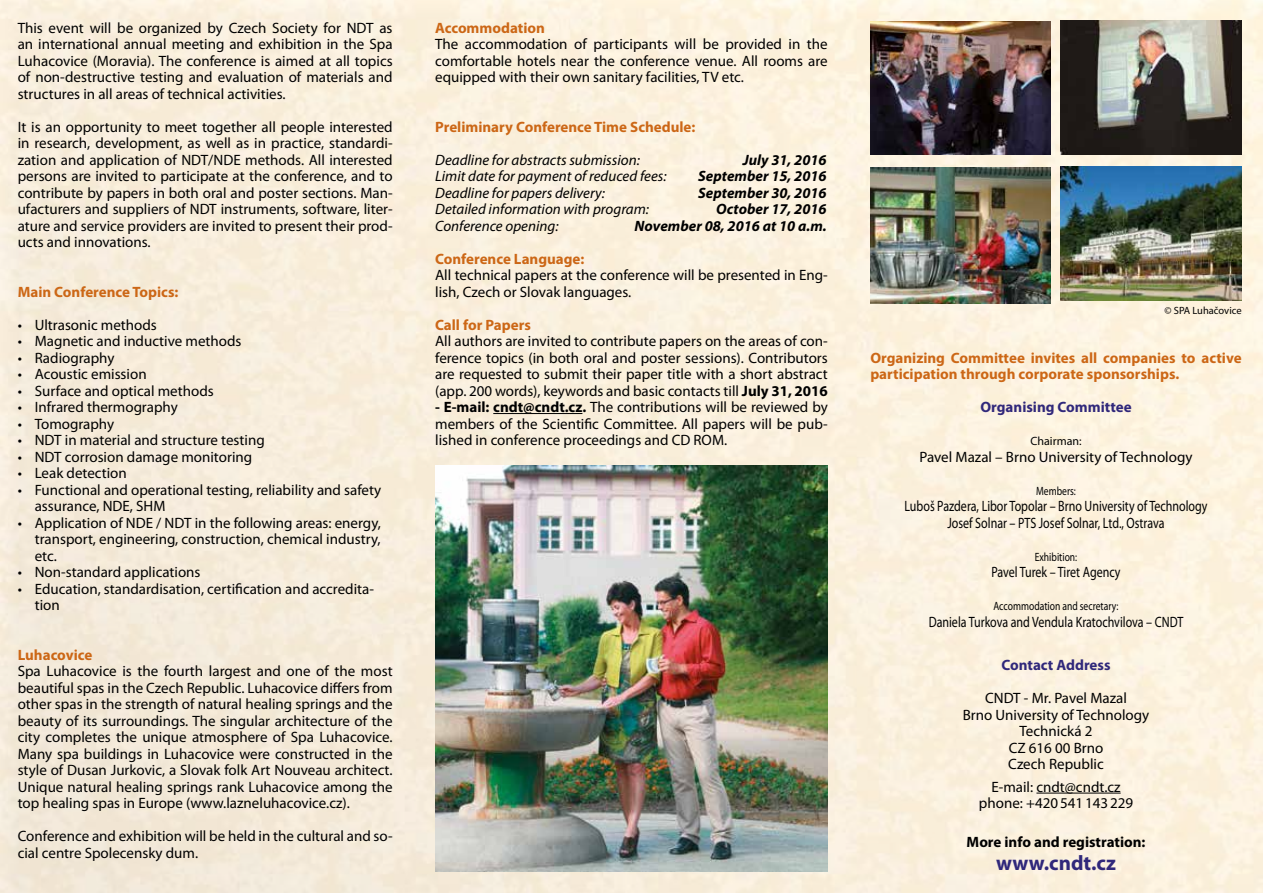
<style>
.page{position:relative;width:1263px;height:893px;background:#fff}
.page>*{position:absolute;margin:0;border:0;box-sizing:border-box;transform-origin:0 0}
.t1{font:700 21px "Myriad Pro";color:#30287b}
.t2{font:15px/16.5px "Myriad Pro";color:#000;text-align:justify}
.t3{font:700 15px/16.5px "Myriad Pro";color:#cc6716}
.t4{font:15px/16.5px "Myriad Pro";color:#000;text-align:center;scale:.8 1}
.t5{font:italic 15px "Myriad Pro";color:#000}
.t6{font:italic 700 15px "Myriad Pro";color:#000}
.t7{font:700 15px "Myriad Pro";color:#30287b}
.t8{font:700 15px "Myriad Pro";color:#000}
.t9{font:12px "Myriad Pro";color:#000;scale:.8 1}
.t10{font:12px "Myriad Pro";color:#000}
.t11{font:10.5px "Myriad Pro";color:#000}
.s1{font-weight:700}
</style>
<div class="page">
<img style="left:0;top:0;width:1263px;height:893px">
<hr style="left:493px;top:413px;width:89px;height:1px;background:#000">
<hr style="left:1036px;top:793px;width:85px;height:1px;background:#000">
<img style="left:870px;top:168px;width:180px;height:135px">
<img style="left:1061px;top:167px;width:181px;height:133px">
<img style="left:435px;top:466px;width:393px;height:406px">
<img style="left:870px;top:21px;width:180px;height:133px">
<img style="left:1061px;top:20px;width:181px;height:134px">
<p class="t2" style="left:18px;top:19px;width:376px">This event will be organized by Czech Society for NDT as an international annual meeting and exhibition in the Spa Luhacovice (Moravia). The conference is aimed at all topics of non-destructive testing and evaluation of materials and structures in all areas of technical activities.</p>
<p class="t2" style="left:18px;top:118px;width:376px">It is an opportunity to meet together all people interested in research, development, as well as in practice, standardi&shy;zation and application of NDT/NDE methods. All interested persons are invited to participate at the conference, and to contribute by papers in both oral and poster sections. Man&shy;ufacturers and suppliers of NDT instruments, software, liter&shy;ature and service providers are invited to present their prod&shy;ucts and innovations.</p>
<p class="t3" style="left:18px;top:283px;width:162px">Main Conference Topics:</p>
<p class="t2" style="left:18px;top:316px;width:141px">• Ultrasonic methods</p>
<p class="t2" style="left:18px;top:332px;width:225px">• Magnetic and inductive methods</p>
<p class="t2" style="left:18px;top:349px;width:98px">• Radiography</p>
<p class="t2" style="left:18px;top:365px;width:130px">• Acoustic emission</p>
<p class="t2" style="left:18px;top:382px;width:198px">• Surface and optical methods</p>
<p class="t2" style="left:18px;top:398px;width:162px">• Infrared thermography</p>
<p class="t2" style="left:18px;top:415px;width:98px">• Tomography</p>
<p class="t2" style="left:18px;top:431px;width:249px">• NDT in material and structure testing</p>
<p class="t2" style="left:18px;top:448px;width:236px">• NDT corrosion damage monitoring</p>
<p class="t2" style="left:18px;top:464px;width:111px">• Leak detection</p>
<p class="t2" style="left:35px;top:481px;width:348px;text-indent:-17px">• Functional and operational testing, reliability and safety assurance, NDE, SHM</p>
<p class="t2" style="left:35px;top:514px;width:348px;text-indent:-17px">• Application of NDE / NDT in the following areas: energy, transport, engineering, construction, chemical industry, etc.</p>
<p class="t2" style="left:18px;top:563px;width:184px">• Non-standard applications</p>
<p class="t2" style="left:35px;top:580px;width:341px;text-indent:-17px">• Education, standardisation, certification and accredita&shy;tion</p>
<p class="t3" style="left:18px;top:646px;width:76px">Luhacovice</p>
<p class="t2" style="left:18px;top:662px;width:376px">Spa Luhacovice is the fourth largest and one of the most beautiful spas in the Czech Republic. Luhacovice differs from other spas in the strength of natural healing springs and the beauty of its surroundings. The singular architecture of the city completes the unique atmosphere of Spa Luhacovice.<br>Many spa buildings in Luhacovice were constructed in the style of Dusan Jurkovic, a Slovak folk Art Nouveau architect.<br>Unique natural healing springs rank Luhacovice among the top healing spas in Europe (www.lazneluhacovice.cz).</p>
<p class="t2" style="left:18px;top:827px;width:376px">Conference and exhibition will be held in the cultural and so&shy;cial centre Spolecensky dum.</p>
<p class="t3" style="left:435px;top:19px;width:111px">Accommodation</p>
<p class="t2" style="left:435px;top:35px;width:394px">The accommodation of participants will be provided in the comfortable hotels near the conference venue. All rooms are equipped with their own sanitary facilities, TV etc.</p>
<p class="t3" style="left:435px;top:118px;width:262px">Preliminary Conference Time Schedule:</p>
<p class="t5" style="left:435px;top:150px;width:206px">Deadline for abstracts submission:</p>
<p class="t6" style="left:743px;top:150px;width:85px">July 31, 2016</p>
<p class="t5" style="left:435px;top:167px;width:233px">Limit date for payment of reduced fees:</p>
<p class="t6" style="left:698px;top:166px;width:130px">September 15, 2016</p>
<p class="t5" style="left:435px;top:183px;width:171px">Deadline for papers delivery:</p>
<p class="t6" style="left:698px;top:183px;width:130px">September 30, 2016</p>
<p class="t5" style="left:435px;top:200px;width:215px">Detailed information with program:</p>
<p class="t6" style="left:716px;top:199px;width:112px">October 17, 2016</p>
<p class="t5" style="left:435px;top:216px;width:125px">Conference opening:</p>
<p class="t6" style="left:635px;top:216px;width:194px">November 08, 2016 at 10 a.m.</p>
<p class="t3" style="left:435px;top:250px;width:151px">Conference Language:</p>
<p class="t2" style="left:435px;top:266px;width:394px">All technical papers at the conference will be presented in Eng&shy;lish, Czech or Slovak languages.</p>
<p class="t3" style="left:435px;top:316px;width:97px">Call for Papers</p>
<p class="t2" style="left:435px;top:332px;width:394px">All authors are invited to contribute papers on the areas of con&shy;ference topics (in both oral and poster sessions). Contributors are requested to submit their paper title with a short abstract (app. 200 words), keywords and basic contacts till <span class="s1">July 31, 2016</span></p>
<p class="t2" style="left:435px;top:398px;width:394px"><span class="s1">- E-mail: cndt@cndt.cz.</span> The contributions will be reviewed by members of the Scientific Committee. All papers will be pub&shy;lished in conference proceedings and CD ROM.</p>
<p class="t11" style="left:1164px;top:304px;width:79px">© SPA Luhačovice</p>
<p class="t3" style="left:870px;top:349px;width:373px">Organizing Committee invites all companies to active participation through corporate sponsorships.</p>
<p class="t7" style="left:980px;top:397px;width:153px">Organising Committee</p>
<p class="t10" style="left:1030px;top:434px;width:53px">Chairman:</p>
<p class="t2" style="left:919px;top:448px;width:274px">Pavel Mazal – Brno University of Technology</p>
<p class="t9" style="left:1036px;top:483px;width:51px">Members:</p>
<p class="t4" style="left:904px;top:497px;width:380px">Luboš Pazdera, Libor Topolar – Brno University of Technology<br>Josef Solnar – PTS Josef Solnar, Ltd., Ostrava</p>
<p class="t9" style="left:1035px;top:549px;width:55px">Exhibition:</p>
<p class="t4" style="left:991px;top:563px;width:163px">Pavel Turek – Tiret Agency</p>
<p class="t9" style="left:993px;top:599px;width:158px">Accommodation and secretary:</p>
<p class="t4" style="left:929px;top:613px;width:320px">Daniela Turkova and Vendula Kratochvilova – CNDT</p>
<p class="t7" style="left:1001px;top:655px;width:110px">Contact Address</p>
<p class="t2" style="left:963px;top:689px;width:188px;text-align:center">CNDT - Mr. Pavel Mazal<br>Brno University of Technology<br>Technická 2<br>CZ 616 00 Brno<br>Czech Republic</p>
<p class="t2" style="left:979px;top:778px;width:156px;text-align:center">E-mail: cndt@cndt.cz phone: +420541143229</p>
<p class="t8" style="left:966px;top:832px;width:180px">More info and registration:</p>
<h1 class="t1" style="left:996px;top:849px;width:121px">www.cndt.cz</h1>
</div>
